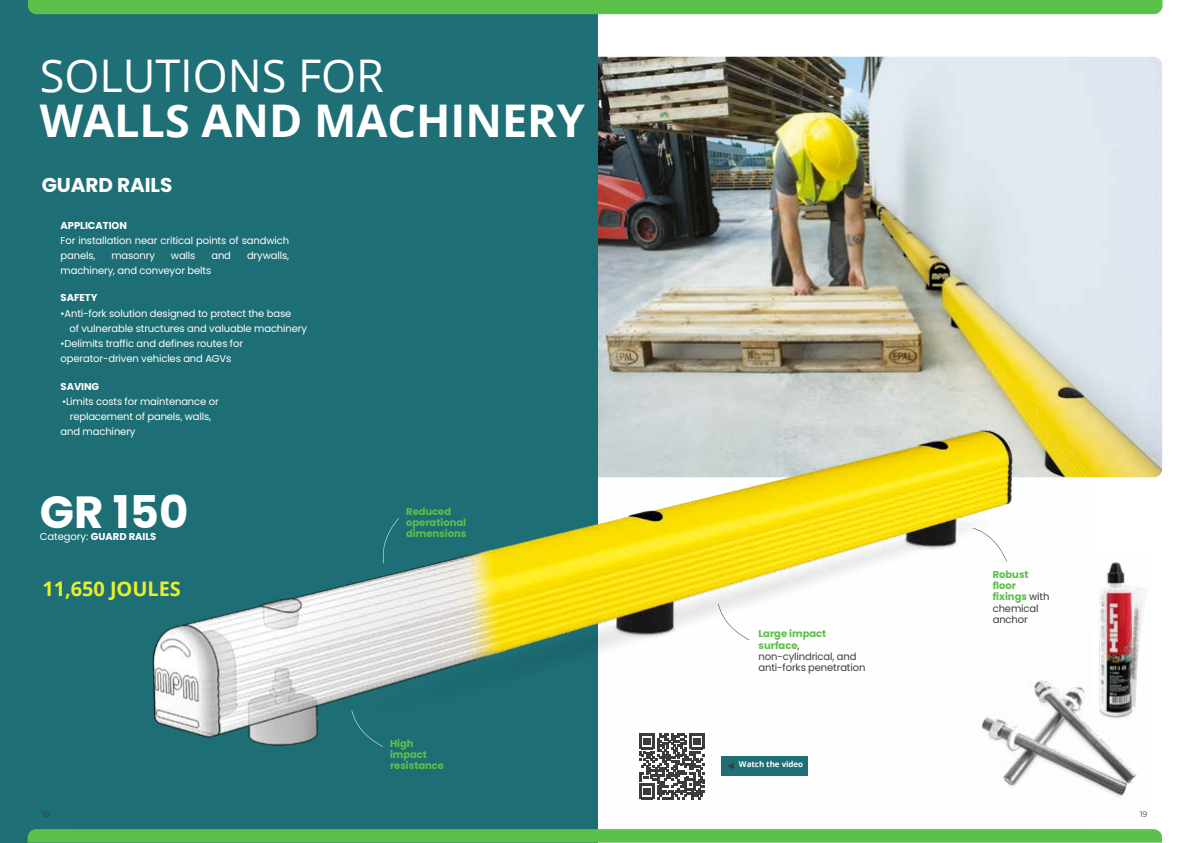
<style>
.page{position:relative;width:1191px;height:843px;background:#fff}
.page>*{position:absolute;margin:0;border:0;box-sizing:border-box;transform-origin:0 0}
.t1{font:700 45px/45px "Open Sans";color:#fff}
.t2{font:700 45px "Poppins";color:#fff}
.t3{font:700 20px "Open Sans";letter-spacing:-.005em;color:#e9f027}
.t4{font:700 20px "Poppins";letter-spacing:-.005em;color:#fff}
.t5{font:10px/15px "Poppins";letter-spacing:-.015em;color:#fff}
.t6{font:700 10px/11.2px "Poppins";letter-spacing:-.005em;color:#5bc14a}
.t7{font:10px/11.2px "Poppins";letter-spacing:-.015em;color:#3c3c3b}
.t8{font:700 10px "Poppins";letter-spacing:-.005em;color:#fff}
.t9{font:700 8px "Open Sans";letter-spacing:-.005em;color:#fff}
.t10{font:8px "Montserrat";color:#3c3c3b}
.s1{font-weight:400}
.s2{font-weight:700;color:#5bc14a}
.s3{font-weight:400;color:#3c3c3b}
</style>
<div class="page">
<img style="left:597px;top:57px;width:564px;height:420px">
<div style="left:0;top:0;width:597px;height:842px;background:#1e6f76"></div>
<img style="left:152px;top:147px;width:937px;height:681px">
<svg style="left:351px;top:710px;width:32px;height:36px"></svg>
<svg style="left:383px;top:517px;width:16px;height:46px"></svg>
<svg style="left:28px;top:828px;width:1133px;height:14px"></svg>
<div style="left:28px;top:0;width:1134px;height:14px;background:#5bc14a"></div>
<svg style="left:718px;top:603px;width:31px;height:37px"></svg>
<img style="left:958px;top:552px;width:188px;height:258px">
<svg style="left:639px;top:733px;width:66px;height:66px"></svg>
<div style="left:721px;top:756px;width:86px;height:19px;background:#1e6f76"></div>
<svg style="left:728px;top:763px;width:5px;height:6px"></svg>
<svg style="left:972px;top:527px;width:34px;height:34px"></svg>
<h5 class="t1" style="left:40px;top:52px;width:547px"><span class="s1">SOLUTIONS FOR<br></span>WALLS AND MACHINERY</h5>
<h5 class="t4" style="left:42px;top:171px;width:132px">GUARD RAILS</h5>
<p class="t8" style="left:61px;top:218px;width:68px">APPLICATION</p>
<p class="t5" style="left:61px;top:233px;width:230px">For installation near critical points of sandwich panels,</p>
<p class="t5" style="left:111px;top:248px;width:45px">masonry</p>
<p class="t5" style="left:171px;top:248px;width:26px">walls</p>
<p class="t5" style="left:211px;top:248px;width:21px">and</p>
<p class="t5" style="left:247px;top:248px;width:44px">drywalls,</p>
<p class="t5" style="left:61px;top:263px;width:152px">machinery, and conveyor belts</p>
<p class="t5" style="left:69px;top:306px;width:239px;text-indent:-9px">•Anti-fork solution designed to protect the base<br>of vulnerable structures and valuable machinery</p>
<p class="t5" style="left:61px;top:336px;width:184px">•Delimits traffic and defines routes for operator-driven vehicles and AGVs</p>
<h2 class="t8" style="left:61px;top:291px;width:38px">SAFETY</h2>
<p class="t8" style="left:61px;top:379px;width:40px">SAVING</p>
<h5 class="t5" style="left:62px;top:394px;width:158px">•Limits costs for maintenance or</h5>
<h5 class="t5" style="left:70px;top:409px;width:143px">replacement of panels, walls,</h5>
<h5 class="t5" style="left:60px;top:424px;width:77px">and machinery</h5>
<h5 class="t2" style="left:40px;top:481px;width:150px">GR 150</h5>
<h5 class="t8" style="left:40px;top:529px;width:118px"><span class="s1">Category:</span> GUARD RAILS</h5>
<h3 class="t3" style="left:43px;top:574px;width:140px">11,650 JOULES</h3>
<h4 class="t6" style="left:406px;top:505px;width:62px">Reduced operational dimensions</h4>
<p class="t6" style="left:390px;top:737px;width:55px">High impact resistance</p>
<p class="t7" style="left:758px;top:628px;width:108px"><span class="s2">Large impact surface</span>, non-cylindrical, and anti-forks penetration</p>
<h5 class="t9" style="left:739px;top:758px;width:66px">Watch the video</h5>
<h4 class="t6" style="left:992px;top:568px;width:58px">Robust floor fixings <span class="s3">with chemical anchor</span></h4>
<h5 class="t10" style="left:43px;top:808px;width:9px">18</h5>
<h3 class="t10" style="left:1139px;top:808px;width:9px">19</h3>
</div>
